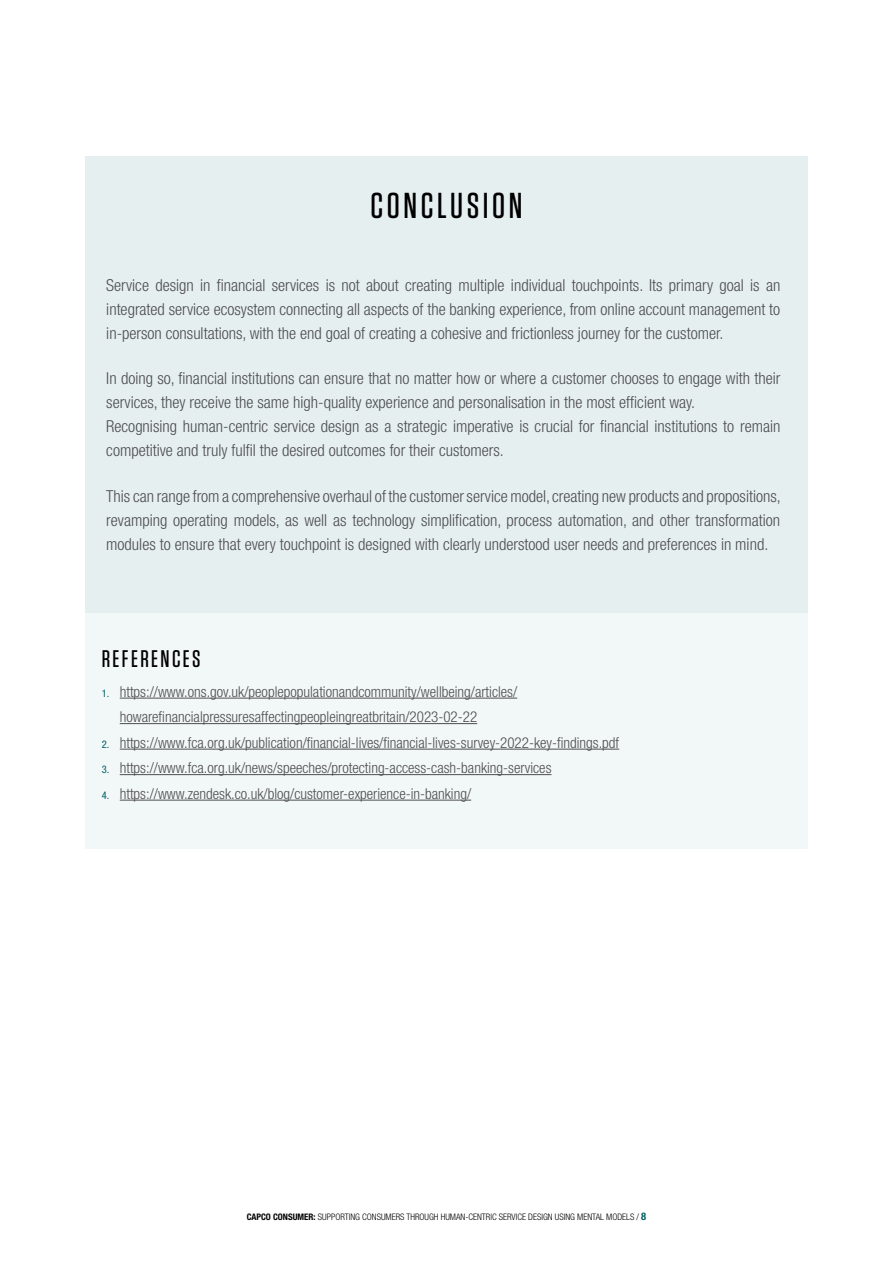
<style>
.page{position:relative;width:893px;height:1263px;background:#fff}
.page>*{position:absolute;margin:0;border:0;box-sizing:border-box;transform-origin:0 0}
.t1{font:500 36px "Tungsten";letter-spacing:.1em;color:#000}
.t2{font:500 24px "Tungsten";letter-spacing:.1em;color:#000}
.t3{font:300 condensed 16.5px/24px "Helvetica Neue LT Std";color:#4e4e50;text-align:justify}
.t4{font:300 condensed 15px/25.5px "Helvetica Neue LT Std";color:#4e4e50}
.t5{font:300 condensed 9px "Helvetica Neue LT Std";color:#000}
.s1{font-weight:400;font-size:10.5px;color:#006064}
.s2{font-weight:700}
.s3{font-weight:700;font-size:10.5px;color:#006064}
</style>
<div class="page">
<div style="left:85px;top:157px;width:723px;height:456px;background:#e6efef"></div>
<div style="left:85px;top:613px;width:723px;height:235px;background:#f2f7f7"></div>
<hr style="left:120px;top:698px;width:397px;height:1px;background:#4e4e50">
<hr style="left:120px;top:723px;width:357px;height:1px;background:#4e4e50">
<hr style="left:120px;top:749px;width:499px;height:1px;background:#4e4e50">
<hr style="left:120px;top:774px;width:431px;height:1px;background:#4e4e50">
<hr style="left:120px;top:800px;width:351px;height:1px;background:#4e4e50">
<h1 class="t1" style="left:371px;top:187px;width:153px">CONCLUSION</h1>
<p class="t3" style="left:106px;top:273px;width:676px">Service design in financial services is not about creating multiple individual touchpoints. Its primary goal is an integrated service ecosystem connecting all aspects of the banking experience, from online account management to in-person consultations, with the end goal of creating a cohesive and frictionless journey for the customer.</p>
<p class="t3" style="left:106px;top:366px;width:676px;text-align:left">In doing so, financial institutions can ensure that no matter how or where a customer chooses to engage with their services, they receive the same high-quality experience and personalisation in the most efficient way.<br>Recognising human-centric service design as a strategic imperative is crucial for financial institutions to remain competitive and truly fulfil the desired outcomes for their customers.</p>
<p class="t3" style="left:106px;top:484px;width:676px">This can range from a comprehensive overhaul of the customer service model, creating new products and propositions, revamping operating models, as well as technology simplification, process automation, and other transformation modules to ensure that every touchpoint is designed with clearly understood user needs and preferences in mind.</p>
<h2 class="t2" style="left:102px;top:646px;width:100px">REFERENCES</h2>
<p class="t4" style="left:120px;top:678px;width:399px;text-indent:-18px"><span class="s1">1.</span> https://www.ons.gov.uk/peoplepopulationandcommunity/wellbeing/articles/ howarefinancialpressuresaffectingpeopleingreatbritain/2023-02-22</p>
<p class="t4" style="left:102px;top:729px;width:519px"><span class="s1">2.</span> https://www.fca.org.uk/publication/financial-lives/financial-lives-survey-2022-key-findings.pdf</p>
<p class="t4" style="left:102px;top:755px;width:451px"><span class="s1">3.</span> https://www.fca.org.uk/news/speeches/protecting-access-cash-banking-services</p>
<p class="t4" style="left:102px;top:780px;width:371px"><span class="s1">4.</span> https://www.zendesk.co.uk/blog/customer-experience-in-banking/</p>
<p class="t5" style="left:247px;top:1211px;width:401px"><span class="s2">CAPCO CONSUMER:</span> SUPPORTING CONSUMERS THROUGH HUMAN-CENTRIC SERVICE DESIGN USING MENTAL MODELS / <span class="s3">8</span></p>
</div>
